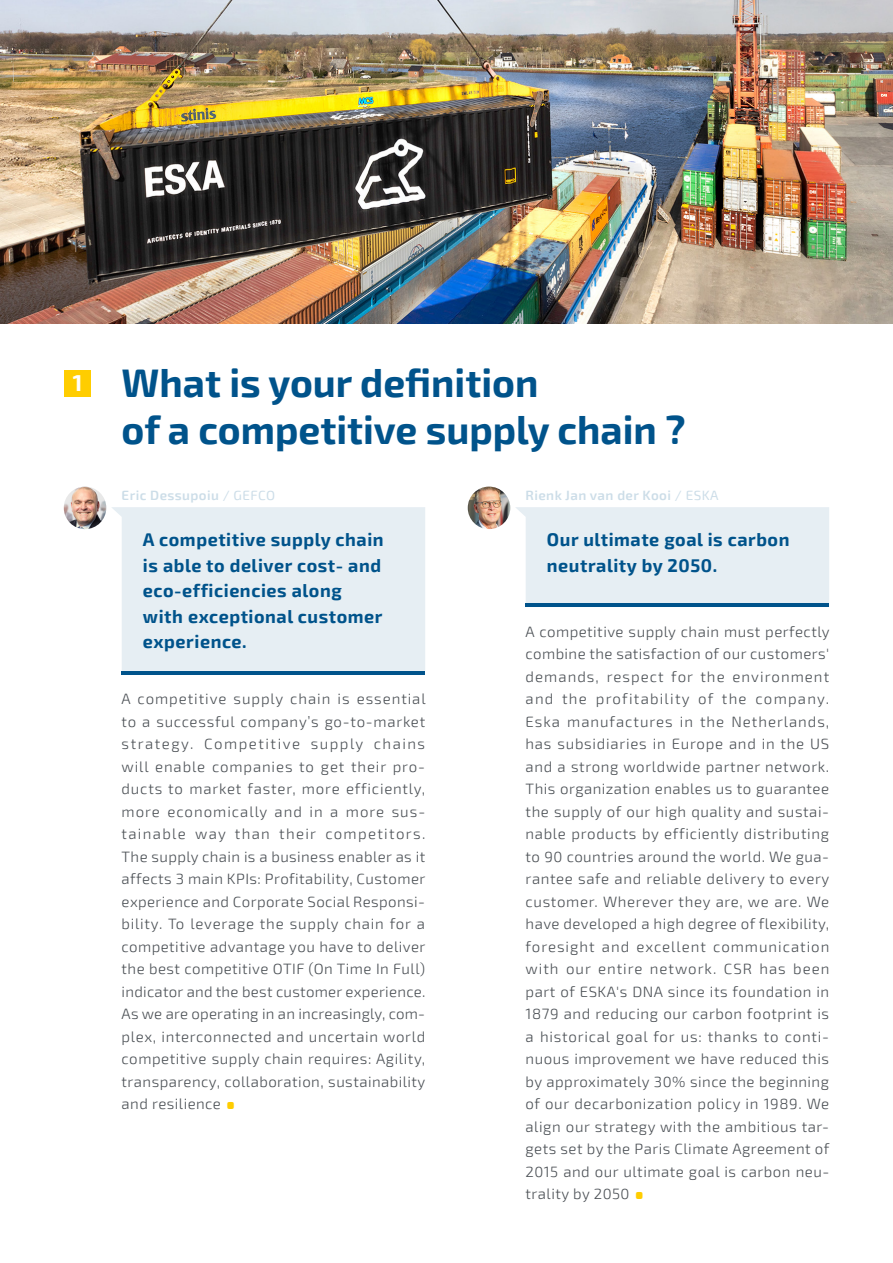
<style>
.page{position:relative;width:893px;height:1263px;background:#fff}
.page>*{position:absolute;margin:0;border:0;box-sizing:border-box;transform-origin:0 0}
.t1{font:700 45px "Exo 2";color:#ffcd00}
.t2{font:700 39px/46.8px "Exo 2";color:#00538b}
.t3{font:700 22.5px "Exo 2";color:#fff}
.t4{font:700 18px/25.5px "Exo 2";letter-spacing:.03em;color:#00538b}
.t5{font:300 15px/22.5px "Exo 2";letter-spacing:.03em;color:#4a4f54;text-align:justify}
.t6{font:600 13.5px "Exo 2";letter-spacing:.03em;color:#ccdde8}
.s1{font-weight:400}
</style>
<div class="page">
<img style="left:0;top:0;width:893px;height:324px">
<div style="left:64px;top:370px;width:27px;height:27px;background:#ffcd00"></div>
<img style="left:64px;top:487px;width:42px;height:42px;border-radius:21px">
<img style="left:468px;top:487px;width:42px;height:42px;border-radius:21px">
<div style="left:112px;top:507px;width:313px;height:164px;background:#e6eef3"></div>
<div style="left:516px;top:507px;width:313px;height:100px;background:#e6eef3"></div>
<hr style="left:122px;top:671px;width:303px;height:4px;background:#00538b">
<hr style="left:526px;top:603px;width:303px;height:4px;background:#00538b">
<h3 class="t3" style="left:73px;top:366px;width:11px">1</h3>
<h2 class="t2" style="left:122px;top:358px;width:565px">What is your definition<br>of a competitive supply chain ?</h2>
<p class="t6" style="left:122px;top:485px;width:155px">Eric Dessupoiu <span class="s1">/ GEFCO</span></p>
<p class="t6" style="left:526px;top:485px;width:194px">Rienk Jan van der Kooi <span class="s1">/ ESKA</span></p>
<p class="t4" style="left:143px;top:526px;width:242px">A competitive supply chain is able to deliver cost- and eco-efficiencies along with exceptional customer experience.</p>
<p class="t4" style="left:547px;top:526px;width:244px">Our ultimate goal is carbon neutrality by 2050.</p>
<p class="t5" style="left:526px;top:620px;width:306px">A competitive supply chain must perfectly combine the satisfaction of our customers' demands, respect for the environment and the profitability of the company.<br>Eska manufactures in the Netherlands, has subsidiaries in Europe and in the US and a strong worldwide partner network.<br>This organization enables us to guarantee the supply of our high quality and sustai&shy;nable products by efficiently distributing to 90 countries around the world. We gua&shy;rantee safe and reliable delivery to every customer. Wherever they are, we are. We have developed a high degree of flexibility, foresight and excellent communication with our entire network. CSR has been part of ESKA's DNA since its foundation in 1879 and reducing our carbon footprint is a historical goal for us: thanks to conti&shy;nuous improvement we have reduced this by approximately 30% since the beginning of our decarbonization policy in 1989. We align our strategy with the ambitious tar&shy;gets set by the Paris Climate Agreement of 2015 and our ultimate goal is carbon neu&shy;trality by 2050</p>
<p class="t5" style="left:122px;top:687px;width:306px">A competitive supply chain is essential to a successful company’s go-to-market strategy. Competitive supply chains will enable companies to get their pro&shy;ducts to market faster, more efficiently, more economically and in a more sus&shy;tainable way than their competitors.<br>The supply chain is a business enabler as it affects 3 main KPIs: Profitability, Customer experience and Corporate Social Responsi&shy;bility. To leverage the supply chain for a competitive advantage you have to deliver the best competitive OTIF (On Time In Full) indicator and the best customer experience.<br>As we are operating in an increasingly, com&shy;plex, interconnected and uncertain world competitive supply chain requires: Agility, transparency, collaboration, sustainability and resilience</p>
<h1 class="t1" style="left:225px;top:1060px;width:13px">.</h1>
<h1 class="t1" style="left:634px;top:1150px;width:13px">.</h1>
</div>
